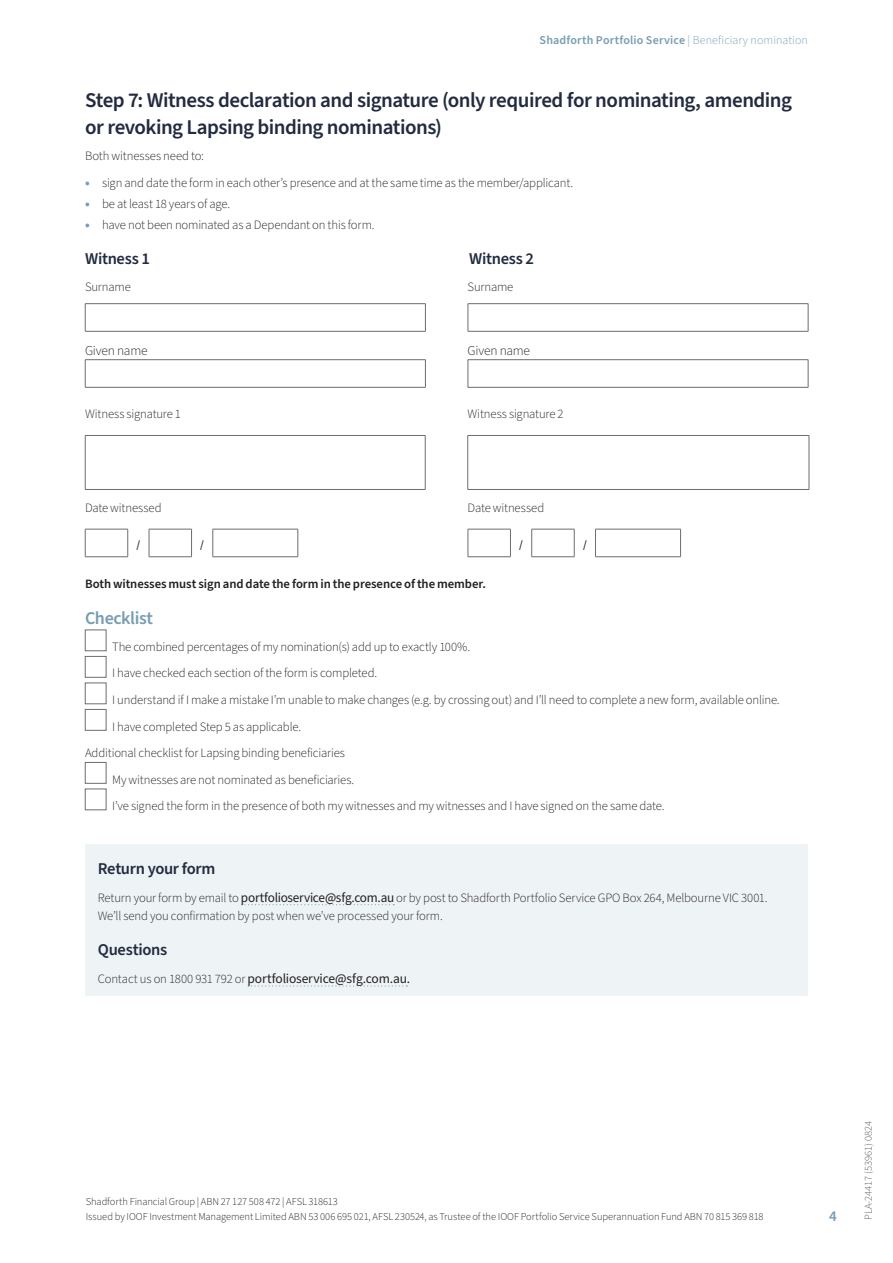
<style>
.page{position:relative;width:893px;height:1263px;background:#fff}
.page>*{position:absolute;margin:0;border:0;box-sizing:border-box;transform-origin:0 0}
._01_Subhead_1{font:600 21px/27px "Source Sans Pro";letter-spacing:-.025em;color:#222b3f}
._02_Subhead_2{font:600 18px "Source Sans Pro";letter-spacing:-.025em;color:#789db3}
._03_Subhead_3{font:600 16.5px "Source Sans Pro";letter-spacing:-.02em;color:#222b3f}
.t1{font:600 15px "Source Sans Pro";color:#789db3}
._07A_Form_body_copy{font:13.5px "Source Sans Pro";letter-spacing:-.01em;color:#231f20}
._07_Body_Text{font:300 13.5px "Source Sans Pro";letter-spacing:-.015em;color:#231f20}
._07_Body_Text-2{font:300 13.5px "Manrope";color:#231f20}
._07A_Form_body_copy-2{font:300 12.75px/18px "Source Sans Pro";letter-spacing:-.015em;color:#231f20}
._07A_Form_body_copy-3{font:600 12.75px "Source Sans Pro";letter-spacing:-.01em;color:#231f20}
.t2{font:600 12px "Source Sans Pro";letter-spacing:.015em;color:#789db3}
._00_Disclaimer{font:300 10.5px "Source Sans Pro";letter-spacing:-.005em;color:#231f20}
._04_Job_Number{font:300 10.5px "Source Sans Pro";color:#57585a}
.s1{font-weight:300}
.s2{font-weight:700;font-size:13.5px;color:#789db3}
.s3{font-weight:400;font-size:13.5px}
.s4{font-weight:300;font-size:12.75px}
</style>
<div class="page">
<hr style="left:85px;top:303px;width:341px;height:1px;background:#6c6d70">
<hr style="left:85px;top:331px;width:341px;height:1px;background:#6c6d70">
<hr style="left:468px;top:303px;width:340px;height:1px;background:#6c6d70">
<svg style="left:85px;top:304px;width:724px;height:27px"></svg>
<hr style="left:468px;top:331px;width:340px;height:1px;background:#6c6d70">
<hr style="left:85px;top:359px;width:341px;height:1px;background:#6c6d70">
<hr style="left:85px;top:387px;width:341px;height:1px;background:#6c6d70">
<hr style="left:468px;top:359px;width:340px;height:1px;background:#6c6d70">
<svg style="left:85px;top:360px;width:724px;height:27px"></svg>
<hr style="left:468px;top:387px;width:340px;height:1px;background:#6c6d70">
<svg style="left:424px;top:435px;width:385px;height:54px"></svg>
<hr style="left:85px;top:435px;width:340px;height:1px;background:#6c6d70">
<hr style="left:85px;top:436px;width:1px;height:53px;background:#6c6d70">
<hr style="left:425px;top:436px;width:1px;height:53px;background:#6c6d70">
<hr style="left:468px;top:435px;width:341px;height:1px;background:#6c6d70">
<hr style="left:467px;top:436px;width:1px;height:53px;background:#6c6d70">
<hr style="left:809px;top:436px;width:1px;height:53px;background:#6c6d70">
<hr style="left:85px;top:489px;width:340px;height:1px;background:#6c6d70">
<hr style="left:468px;top:489px;width:341px;height:1px;background:#6c6d70">
<svg style="left:85px;top:529px;width:596px;height:28px"></svg>
<hr style="left:213px;top:556px;width:85px;height:1px;background:#6c6d70">
<hr style="left:595px;top:556px;width:86px;height:1px;background:#6c6d70">
<div style="left:85px;top:630px;width:21px;height:21px;background:#fff;border:1px solid #6c6d70"></div>
<div style="left:85px;top:656px;width:21px;height:21px;background:#fff;border:1px solid #6c6d70"></div>
<div style="left:85px;top:683px;width:21px;height:21px;background:#fff;border:1px solid #6c6d70"></div>
<div style="left:85px;top:709px;width:21px;height:21px;background:#fff;border:1px solid #6c6d70"></div>
<div style="left:85px;top:762px;width:21px;height:21px;background:#fff;border:1px solid #6c6d70"></div>
<div style="left:85px;top:789px;width:21px;height:21px;background:#fff;border:1px solid #6c6d70"></div>
<div style="left:85px;top:844px;width:723px;height:152px;background:#eef3f5"></div>
<svg style="left:242px;top:904px;width:152px;height:1px"></svg>
<svg style="left:248px;top:985px;width:159px;height:1px"></svg>
<p class="t2" style="left:540px;top:32px;width:270px">Shadforth Portfolio Service <span class="s1">| Beneficiary nomination</span></p>
<p class="_01_Subhead_1" style="left:85px;top:87px;width:708px">Step 7: Witness declaration and signature (only required for nominating, amending or revoking Lapsing binding nominations)</p>
<p class="_07A_Form_body_copy-2" style="left:85px;top:147px;width:121px">Both witnesses need to:</p>
<p class="_07A_Form_body_copy-2" style="left:85px;top:174px;width:490px"><span class="s2">•</span> sign and date the form in each other’s presence and at the same time as the member/applicant.</p>
<p class="_07A_Form_body_copy-2" style="left:85px;top:195px;width:147px"><span class="s2">•</span> be at least 18 years of age.</p>
<p class="_07A_Form_body_copy-2" style="left:85px;top:216px;width:291px"><span class="s2">•</span> have not been nominated as a Dependant on this form.</p>
<p class="_03_Subhead_3" style="left:85px;top:248px;width:66px">Witness 1</p>
<p class="_03_Subhead_3" style="left:469px;top:248px;width:66px">Witness 2</p>
<p class="_07A_Form_body_copy-2" style="left:85px;top:278px;width:47px">Surname</p>
<p class="_07A_Form_body_copy-2" style="left:468px;top:278px;width:47px">Surname</p>
<p class="_07_Body_Text" style="left:85px;top:342px;width:64px">Given name</p>
<p class="_07_Body_Text" style="left:468px;top:342px;width:64px">Given name</p>
<p class="_07A_Form_body_copy-2" style="left:85px;top:405px;width:98px">Witness signature 1</p>
<p class="_07A_Form_body_copy-2" style="left:468px;top:405px;width:98px">Witness signature 2</p>
<p class="_07A_Form_body_copy-2" style="left:85px;top:499px;width:78px">Date witnessed</p>
<p class="_07A_Form_body_copy-2" style="left:468px;top:499px;width:78px">Date witnessed</p>
<p class="_07_Body_Text-2" style="left:136px;top:536px;width:7px">/</p>
<p class="_07_Body_Text-2" style="left:200px;top:536px;width:7px">/</p>
<p class="_07_Body_Text-2" style="left:519px;top:536px;width:7px">/</p>
<p class="_07_Body_Text-2" style="left:582px;top:536px;width:7px">/</p>
<p class="_07A_Form_body_copy-3" style="left:85px;top:575px;width:403px">Both witnesses must sign and date the form in the presence of the member.</p>
<p class="_02_Subhead_2" style="left:85px;top:606px;width:70px">Checklist</p>
<p class="_07A_Form_body_copy-2" style="left:112px;top:638px;width:360px">The combined percentages of my nomination(s) add up to exactly 100%.</p>
<p class="_07A_Form_body_copy-2" style="left:112px;top:665px;width:267px">I have checked each section of the form is completed.</p>
<p class="_07A_Form_body_copy-2" style="left:112px;top:691px;width:669px">I understand if I make a mistake I’m unable to make changes (e.g. by crossing out) and I’ll need to complete a new form, available online.</p>
<p class="_07A_Form_body_copy-2" style="left:112px;top:718px;width:191px">I have completed Step 5 as applicable.</p>
<p class="_07A_Form_body_copy-2" style="left:85px;top:744px;width:262px">Additional checklist for Lapsing binding beneficiaries</p>
<p class="_07A_Form_body_copy-2" style="left:112px;top:771px;width:244px">My witnesses are not nominated as beneficiaries.</p>
<p class="_07A_Form_body_copy-2" style="left:112px;top:797px;width:554px">I’ve signed the form in the presence of both my witnesses and my witnesses and I have signed on the same date.</p>
<p class="_03_Subhead_3" style="left:98px;top:857px;width:119px">Return your form</p>
<p class="_07A_Form_body_copy-2" style="left:98px;top:889px;width:671px">Return your form by email to <span class="s3">portfolioservice@sfg.com.au</span> or by post to Shadforth Portfolio Service GPO Box 264, Melbourne VIC 3001.<br>We’ll send you confirmation by post when we’ve processed your form.</p>
<p class="_03_Subhead_3" style="left:98px;top:938px;width:71px">Questions</p>
<p class="_07A_Form_body_copy" style="left:98px;top:969px;width:314px"><span class="s4">Contact us on 1800 931 792 or</span> portfolioservice@sfg.com.au.</p>
<p class="_00_Disclaimer" style="left:86px;top:1194px;width:254px">Shadforth Financial Group | ABN 27 127 508 472 | AFSL 318613</p>
<p class="_00_Disclaimer" style="left:86px;top:1210px;width:679px">Issued by IOOF Investment Management Limited ABN 53 006 695 021, AFSL 230524, as Trustee of the IOOF Portfolio Service Superannuation Fund ABN 70 815 369 818</p>
<p class="t1" style="left:829px;top:1206px;width:9px">4</p>
<p class="_04_Job_Number" style="left:861px;top:1220px;width:101px;rotate:-90deg">PLA-24417 (53961) 0824</p>
</div>
